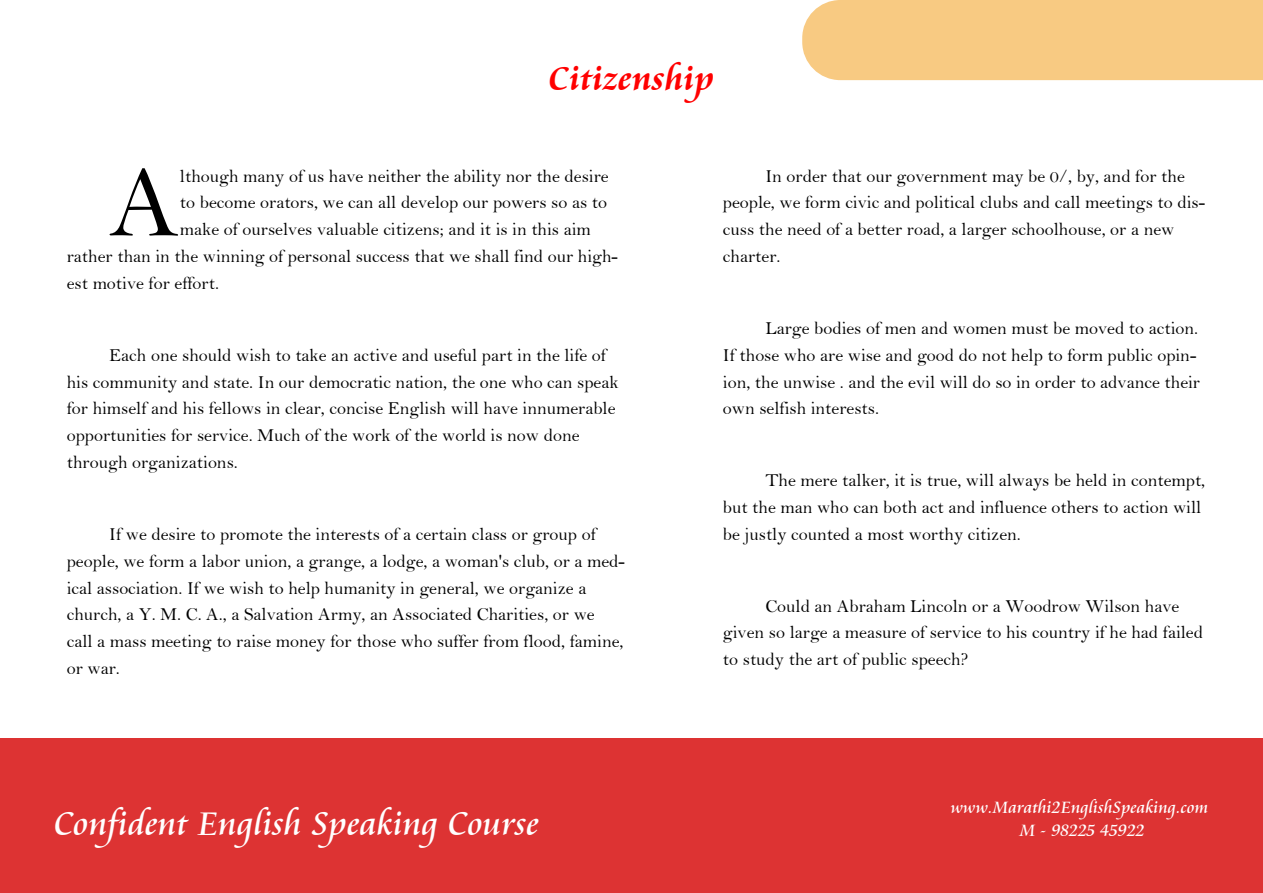
<style>
.page{position:relative;width:1263px;height:893px;background:#fff}
.page>*{position:absolute;margin:0;border:0;box-sizing:border-box;transform-origin:0 0}
.t1{font:102.75px "Bell";color:#000}
.t2{font:36px "Cataneo BT";color:#fff}
.t3{font:700 36px "Cataneo BT";color:#f00}
.t4{font:18.3px/26.8px "Bell";color:#000}
.t5{font:18px "Cataneo BT";color:#fff}
</style>
<div class="page">
<div style="left:0;top:738px;width:1263px;height:155px;background:#d33"></div>
<div style="left:802px;top:0;width:461px;height:80px;background:#f8ca82"></div>
<h2 class="t3" style="left:549px;top:62px;width:167px">Citizenship</h2>
<h1 class="t1" style="left:109px;top:164px;width:72px">A</h1>
<p class="t4" style="left:180px;top:164px;width:430px">lthough many of us have neither the ability nor the desire</p>
<p class="t4" style="left:180px;top:191px;width:429px">to become orators, we can all develop our powers so as to</p>
<p class="t4" style="left:180px;top:218px;width:412px">make of ourselves valuable citizens; and it is in this aim</p>
<p class="t4" style="left:67px;top:245px;width:553px">rather than in the winning of personal success that we shall find our high-</p>
<p class="t4" style="left:67px;top:272px;width:154px">est motive for effort.</p>
<p class="t4" style="left:67px;top:343px;width:553px;text-indent:43px">Each one should wish to take an active and useful part in the life of his community and state. In our democratic nation, the one who can speak for himself and his fellows in clear, concise English will have innumerable opportunities for service. Much of the work of the world is now done through organizations.</p>
<p class="t4" style="left:67px;top:522px;width:560px;text-indent:43px">If we desire to promote the interests of a certain class or group of people, we form a labor union, a grange, a lodge, a woman's club, or a med&shy;ical association. If we wish to help humanity in general, we organize a church, a Y. M. C. A., a Salvation Army, an Associated Charities, or we call a mass meeting to raise money for those who suffer from flood, famine, or war.</p>
<p class="t4" style="left:723px;top:164px;width:484px;text-indent:43px">In order that our government may be 0/, by, and for the people, we form civic and political clubs and call meetings to dis&shy;cuss the need of a better road, a larger schoolhouse, or a new charter.</p>
<p class="t4" style="left:723px;top:316px;width:479px;text-indent:43px">Large bodies of men and women must be moved to action.<br>If those who are wise and good do not help to form public opin&shy;ion, the unwise . and the evil will do so in order to advance their own selfish interests.</p>
<p class="t4" style="left:723px;top:469px;width:484px;text-indent:43px">The mere talker, it is true, will always be held in contempt, but the man who can both act and influence others to action will be justly counted a most worthy citizen.</p>
<p class="t4" style="left:723px;top:594px;width:482px;text-indent:43px">Could an Abraham Lincoln or a Woodrow Wilson have given so large a measure of service to his country if he had failed to study the art of public speech?</p>
<h2 class="t2" style="left:54px;top:807px;width:487px">Confident English Speaking Course</h2>
<p class="t5" style="left:951px;top:799px;width:259px">www.Marathi2EnglishSpeaking.com</p>
<p class="t5" style="left:1020px;top:822px;width:126px">M - 98225 45922</p>
</div>
